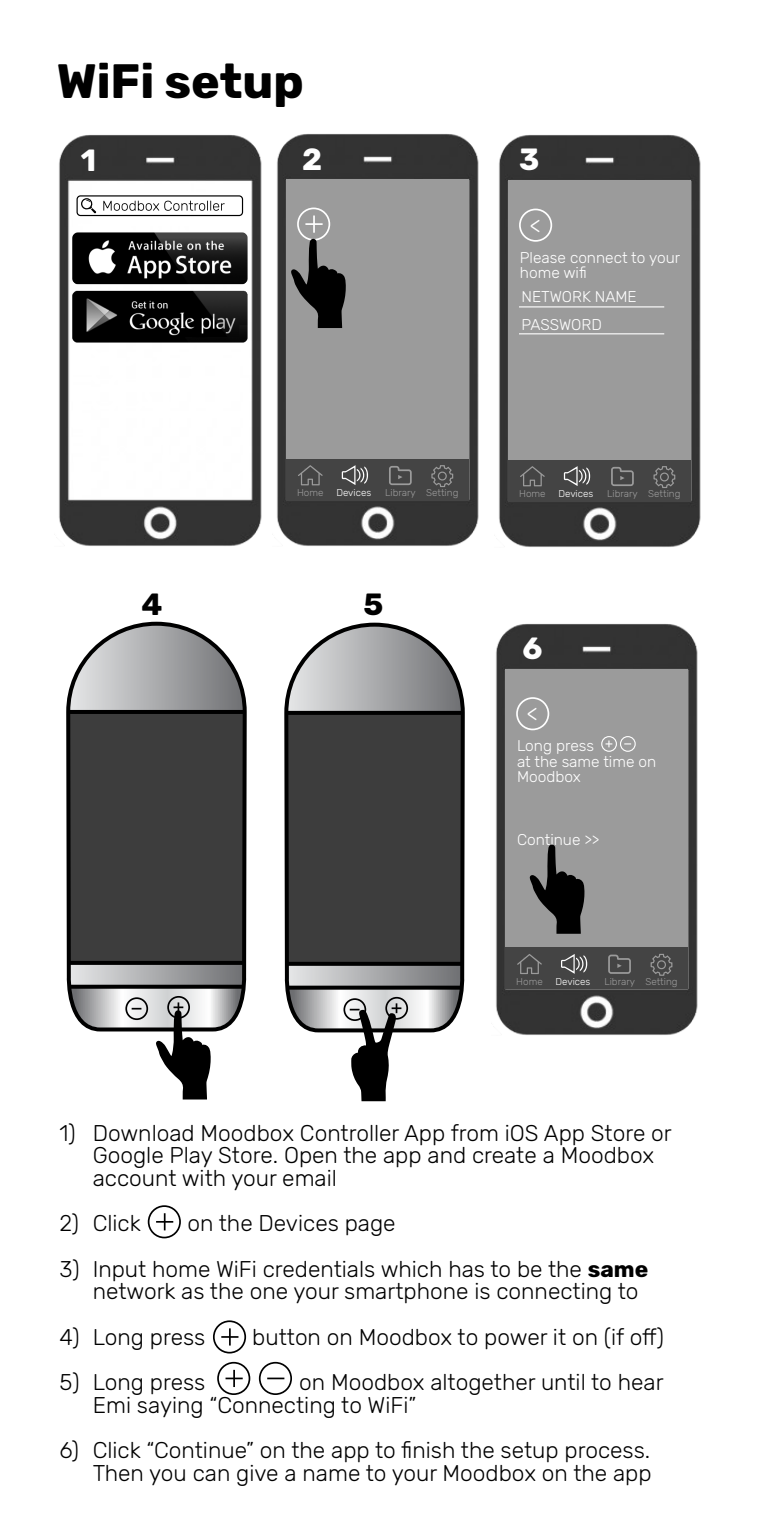
<style>
.page{position:relative;width:760px;height:1531px;background:#fff}
.page>*{position:absolute;margin:0;border:0;box-sizing:border-box;transform-origin:0 0}
.t1{font:700 48px "Rubik";color:#000}
.t2{font:700 30.4px "Rubik";color:#fff}
.t3{font:700 30.4px "Rubik";color:#000}
.t4{font:300 22.8px/22.8px "Rubik";color:#000}
.t5{font:300 15.6px/15.6px "Rubik";color:#fff}
.t6{font:300 10px "Rubik";color:#9b9b9b}
.t7{font:300 10px "Rubik";color:#fff}
.s1{font-weight:700}
</style>
<div class="page">
<img style="left:59px;top:134px;width:203px;height:412px">
<img style="left:66px;top:218px;width:188px;height:138px">
<img style="left:277px;top:134px;width:202px;height:412px">
<div style="left:286px;top:179px;width:183px;height:284px;background:#9b9b9b"></div>
<div style="left:286px;top:459px;width:182px;height:41px;background:#444"></div>
<svg style="left:298px;top:465px;width:25px;height:20px"></svg>
<svg style="left:342px;top:465px;width:26px;height:20px"></svg>
<svg style="left:389px;top:466px;width:23px;height:19px"></svg>
<svg style="left:431px;top:465px;width:23px;height:22px"></svg>
<div style="left:297px;top:208px;width:33px;height:33px;border:2px solid #fff;border-radius:50%"></div>
<img style="left:499px;top:135px;width:202px;height:412px">
<div style="left:508px;top:180px;width:183px;height:284px;background:#9b9b9b"></div>
<div style="left:519px;top:209px;width:33px;height:33px;border:2px solid #fff;border-radius:50%"></div>
<hr style="left:519px;top:306px;width:145px;height:2px;background:#fff">
<hr style="left:519px;top:333px;width:145px;height:1px;background:#fff">
<svg style="left:284px;top:622px;width:181px;height:372px"></svg>
<img style="left:496px;top:623px;width:202px;height:412px">
<div style="left:505px;top:669px;width:183px;height:284px;background:#9b9b9b"></div>
<div style="left:516px;top:697px;width:33px;height:33px;border:2px solid #fff;border-radius:50%"></div>
<div style="left:601px;top:736px;width:16px;height:16px;border:1px solid #fff;border-radius:50%"></div>
<svg style="left:605px;top:740px;width:7px;height:7px"></svg>
<div style="left:620px;top:736px;width:15px;height:16px;border:1px solid #fff;border-radius:50%"></div>
<div style="left:148px;top:1205px;width:33px;height:33px;border:2px solid #000;border-radius:50%"></div>
<svg style="left:156px;top:1213px;width:17px;height:17px"></svg>
<div style="left:217px;top:1362px;width:33px;height:33px;border:2px solid #000;border-radius:50%"></div>
<svg style="left:225px;top:1370px;width:18px;height:17px"></svg>
<div style="left:259px;top:1362px;width:33px;height:33px;border:2px solid #000;border-radius:50%"></div>
<svg style="left:267px;top:1377px;width:17px;height:2px"></svg>
<div style="left:213px;top:1320px;width:33px;height:33px;border:2px solid #000;border-radius:50%"></div>
<svg style="left:221px;top:1328px;width:17px;height:17px"></svg>
<svg style="left:529px;top:844px;width:55px;height:90px"></svg>
<svg style="left:286px;top:625px;width:177px;height:476px"></svg>
<svg style="left:291px;top:215px;width:55px;height:113px"></svg>
<div style="left:76px;top:195px;width:167px;height:21px;border:1px solid #000;border-radius:3px"></div>
<svg style="left:81px;top:198px;width:15px;height:15px"></svg>
<svg style="left:103px;top:201px;width:122px;height:10px"></svg>
<div style="left:508px;top:460px;width:182px;height:41px;background:#444"></div>
<svg style="left:520px;top:466px;width:25px;height:20px"></svg>
<svg style="left:564px;top:466px;width:26px;height:20px"></svg>
<svg style="left:611px;top:467px;width:23px;height:19px"></svg>
<svg style="left:653px;top:466px;width:23px;height:22px"></svg>
<div style="left:505px;top:948px;width:183px;height:41px;background:#444"></div>
<svg style="left:517px;top:954px;width:25px;height:20px"></svg>
<svg style="left:561px;top:954px;width:26px;height:20px"></svg>
<svg style="left:608px;top:954px;width:23px;height:20px"></svg>
<svg style="left:650px;top:953px;width:23px;height:23px"></svg>
<svg style="left:66px;top:621px;width:181px;height:372px"></svg>
<svg style="left:68px;top:624px;width:177px;height:475px"></svg>
<h1 class="t1" style="left:57px;top:53px;width:249px">WiFi setup</h1>
<h2 class="t2" style="left:81px;top:143px;width:17px">1</h2>
<h2 class="t2" style="left:302px;top:141px;width:22px">2</h2>
<h2 class="t2" style="left:519px;top:141px;width:22px">3</h2>
<p class="t5" style="left:520px;top:250px;width:162px">Please connect to your home wifi</p>
<p class="t5" style="left:521px;top:282px;width:117px;line-height:28px">NETWORK NAME<br>PASSWORD</p>
<h2 class="t3" style="left:141px;top:587px;width:23px">4</h2>
<p class="t6" style="left:297px;top:487px;width:28px">Home</p>
<p class="t7" style="left:336px;top:487px;width:36px">Devices</p>
<p class="t6" style="left:385px;top:487px;width:75px">Library Setting</p>
<h2 class="t3" style="left:363px;top:587px;width:21px">5</h2>
<p class="t6" style="left:519px;top:488px;width:28px">Home</p>
<p class="t7" style="left:558px;top:488px;width:36px">Devices</p>
<p class="t6" style="left:607px;top:488px;width:75px">Library Setting</p>
<h2 class="t2" style="left:522px;top:631px;width:22px">6</h2>
<p class="t5" style="left:517px;top:738px;width:141px">Long press<br>at the same time on<br>Moodbox</p>
<p class="t5" style="left:517px;top:832px;width:84px">Continue &gt;&gt;</p>
<p class="t6" style="left:516px;top:975px;width:28px">Home</p>
<p class="t7" style="left:555px;top:975px;width:36px">Devices</p>
<p class="t6" style="left:604px;top:975px;width:75px">Library Setting</p>
<p class="t4" style="left:59px;top:1122px;width:18px">1)</p>
<p class="t4" style="left:59px;top:1201px;width:22px;line-height:45.2px">2)<br>3)</p>
<p class="t4" style="left:59px;top:1315px;width:22px;line-height:45.2px">4)<br>5)</p>
<p class="t4" style="left:59px;top:1439px;width:21px">6)</p>
<p class="t4" style="left:93px;top:1122px;width:580px">Download Moodbox Controller App from iOS App Store or<br>Google Play Store. Open the app and create a Moodbox account with your email</p>
<p class="t4" style="left:93px;top:1212px;width:50px">Click</p>
<p class="t4" style="left:93px;top:1201px;width:557px;line-height:45.2px;text-indent:95px">on the Devices page<br>Input home WiFi credentials which has to be the <span class="s1">same</span></p>
<p class="t4" style="left:93px;top:1269px;width:547px;line-height:45.2px">network as the one your smartphone is connecting to<br>Long press</p>
<p class="t4" style="left:252px;top:1326px;width:413px">button on Moodbox to power it on (if off)</p>
<p class="t4" style="left:93px;top:1371px;width:572px;text-indent:206px">on Moodbox altogether until to hear<br>Emi saying “Connecting to WiFi”</p>
<p class="t4" style="left:93px;top:1439px;width:560px">Click “Continue” on the app to finish the setup process.<br>Then you can give a name to your Moodbox on the app</p>
<p class="t4" style="left:93px;top:1371px;width:114px">Long press</p>
</div>
